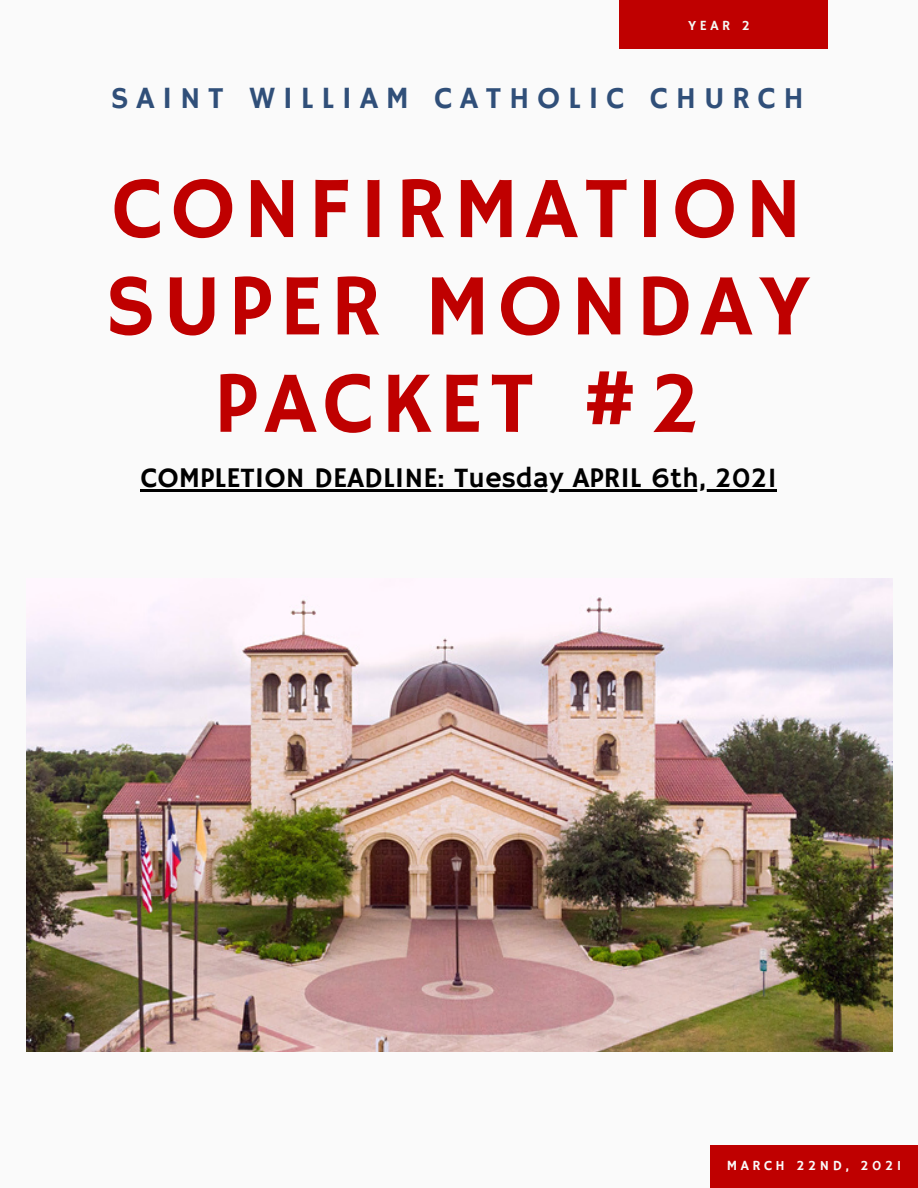
<style>
.page{position:relative;width:918px;height:1188px;background:#fafafa}
.page>*{position:absolute;margin:0;border:0;box-sizing:border-box;transform-origin:0 0}
.t1{font:87.75px "Hammersmith One";letter-spacing:.08em;color:#bf0000}
.t2{font:30.9px "Hammersmith One";letter-spacing:.25em;color:#304f79}
.t3{font:28.5px "Hammersmith One";color:#000}
.t4{font:13.95px "Hammersmith One";letter-spacing:.25em;color:#fafafa}
.t5{font:13.95px "Hammersmith One";color:#f4f8f4}
</style>
<div class="page">
<img style="left:26px;top:578px;width:866px;height:474px">
<div style="left:710px;top:1146px;width:208px;height:42px;background:#bf0000"></div>
<div style="left:619px;top:0;width:208px;height:48px;background:#bf0000"></div>
<hr style="left:141px;top:490px;width:636px;height:2px;background:#000">
<p class="t5" style="left:688px;top:17px;width:63px">YEAR 2</p>
<p class="t2" style="left:111px;top:80px;width:695px">SAINT WILLIAM CATHOLIC CHURCH</p>
<p class="t1" style="left:112px;top:158px;width:692px">CONFIRMATION</p>
<p class="t1" style="left:105px;top:255px;width:707px">SUPER MONDAY</p>
<p class="t1" style="left:214px;top:353px;width:488px">PACKET #2</p>
<p class="t3" style="left:141px;top:462px;width:638px">COMPLETION DEADLINE: Tuesday APRIL 6th, 2021</p>
<p class="t4" style="left:727px;top:1157px;width:176px">MARCH 22ND, 2021</p>
</div>
